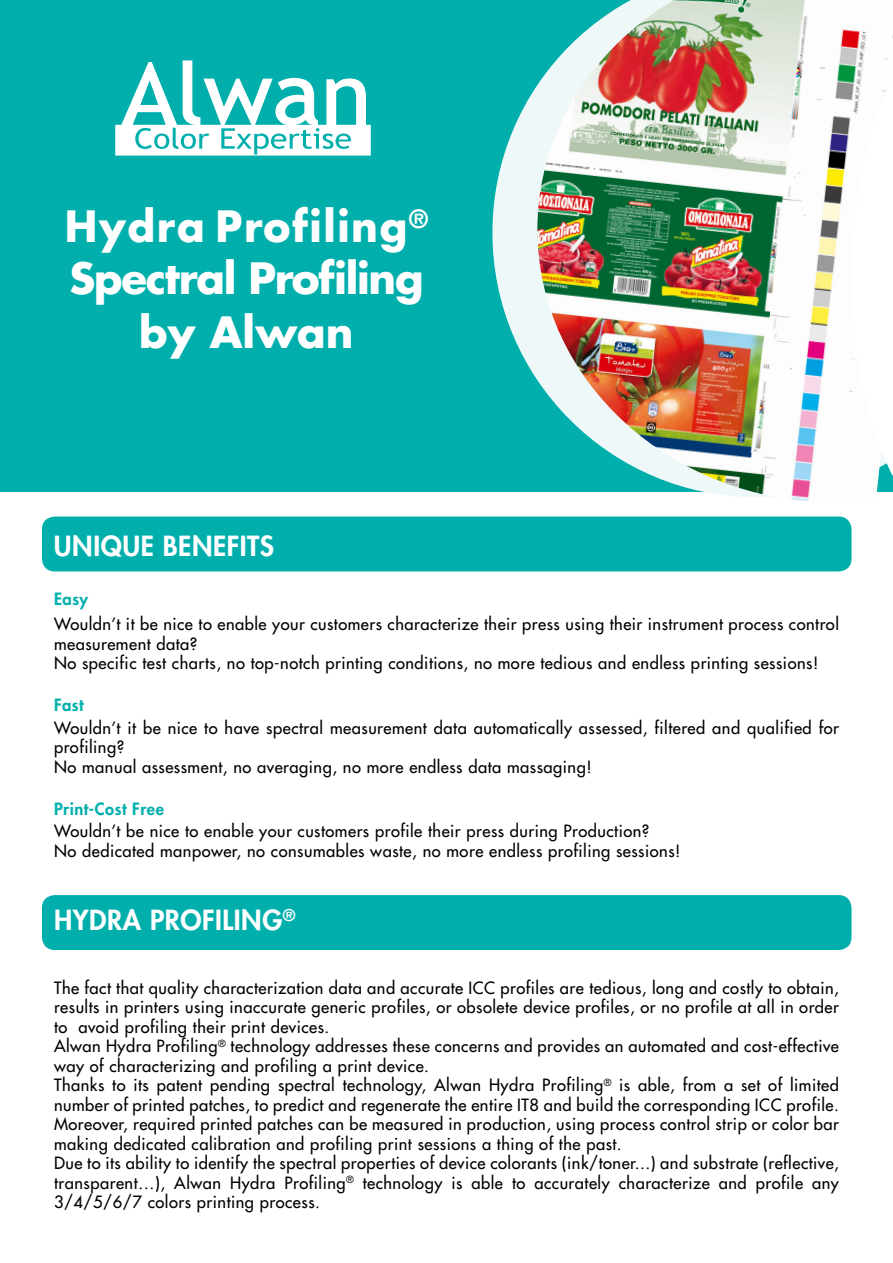
<style>
.page{position:relative;width:893px;height:1263px;background:#fff}
.page>*{position:absolute;margin:0;border:0;box-sizing:border-box;transform-origin:0 0}
.t1{font:700 42px/53.2px "Futura Std";color:#fff;text-align:center}
.t2{font:800 27px "Futura Std";letter-spacing:.02em;color:#fff}
.t3{font:500 16.5px/19.5px "Futura Std";letter-spacing:.03em;color:#000}
.t4{font:800 16.5px "Futura Std";letter-spacing:.03em;color:#00afac}
</style>
<div class="page">
<div style="left:0;top:0;width:893px;height:491px;background:#00afac"></div>
<div style="left:42px;top:517px;width:809px;height:54px;background:#00afac;border-radius:13px"></div>
<div style="left:42px;top:895px;width:809px;height:55px;background:#00afac;border-radius:13px"></div>
<svg style="left:115px;top:60px;width:256px;height:96px"></svg>
<svg style="left:492px;top:86px;width:45px;height:406px"></svg>
<img style="left:537px;top:0;width:356px;height:501px">
<div style="left:851px;top:14px;width:42px;height:527px;background:#fff"></div>
<h1 class="t1" style="left:65px;top:199px;width:365px">Hydra Profiling<sup>®<br></sup>Spectral Profiling by Alwan</h1>
<h2 class="t2" style="left:54px;top:529px;width:222px">UNIQUE BENEFITS</h2>
<p class="t4" style="left:54px;top:588px;width:36px">Easy</p>
<p class="t3" style="left:54px;top:614px;width:786px">Wouldn’t it be nice to enable your customers characterize their press using their instrument process control measurement data?<br>No specific test charts, no top-notch printing conditions, no more tedious and endless printing sessions!</p>
<p class="t4" style="left:54px;top:695px;width:31px">Fast</p>
<p class="t3" style="left:54px;top:718px;width:786px">Wouldn’t it be nice to have spectral measurement data automatically assessed, filtered and qualified for profiling?<br>No manual assessment, no averaging, no more endless data massaging!</p>
<p class="t4" style="left:54px;top:798px;width:111px">Print-Cost Free</p>
<p class="t3" style="left:54px;top:821px;width:628px">Wouldn’t be nice to enable your customers profile their press during Production?<br>No dedicated manpower, no consumables waste, no more endless profiling sessions!</p>
<h2 class="t2" style="left:54px;top:903px;width:243px">HYDRA PROFILING<sup>®</sup></h2>
<p class="t3" style="left:54px;top:978px;width:787px">The fact that quality characterization data and accurate ICC profiles are tedious, long and costly to obtain, results in printers using inaccurate generic profiles, or obsolete device profiles, or no profile at all in order to avoid profiling their print devices.<br>Alwan Hydra Profiling<sup>®</sup> technology addresses these concerns and provides an automated and cost-effective way of characterizing and profiling a print device.<br>Thanks to its patent pending spectral technology, Alwan Hydra Profiling<sup>®</sup> is able, from a set of limited number of printed patches, to predict and regenerate the entire IT8 and build the corresponding ICC profile.<br>Moreover, required printed patches can be measured in production, using process control strip or color bar making dedicated calibration and profiling print sessions a thing of the past.<br>Due to its ability to identify the spectral properties of device colorants (ink/toner...) and substrate (reflective, transparent…), Alwan Hydra Profiling<sup>®</sup> technology is able to accurately characterize and profile any 3/4/5/6/7 colors printing process.</p>
</div>
